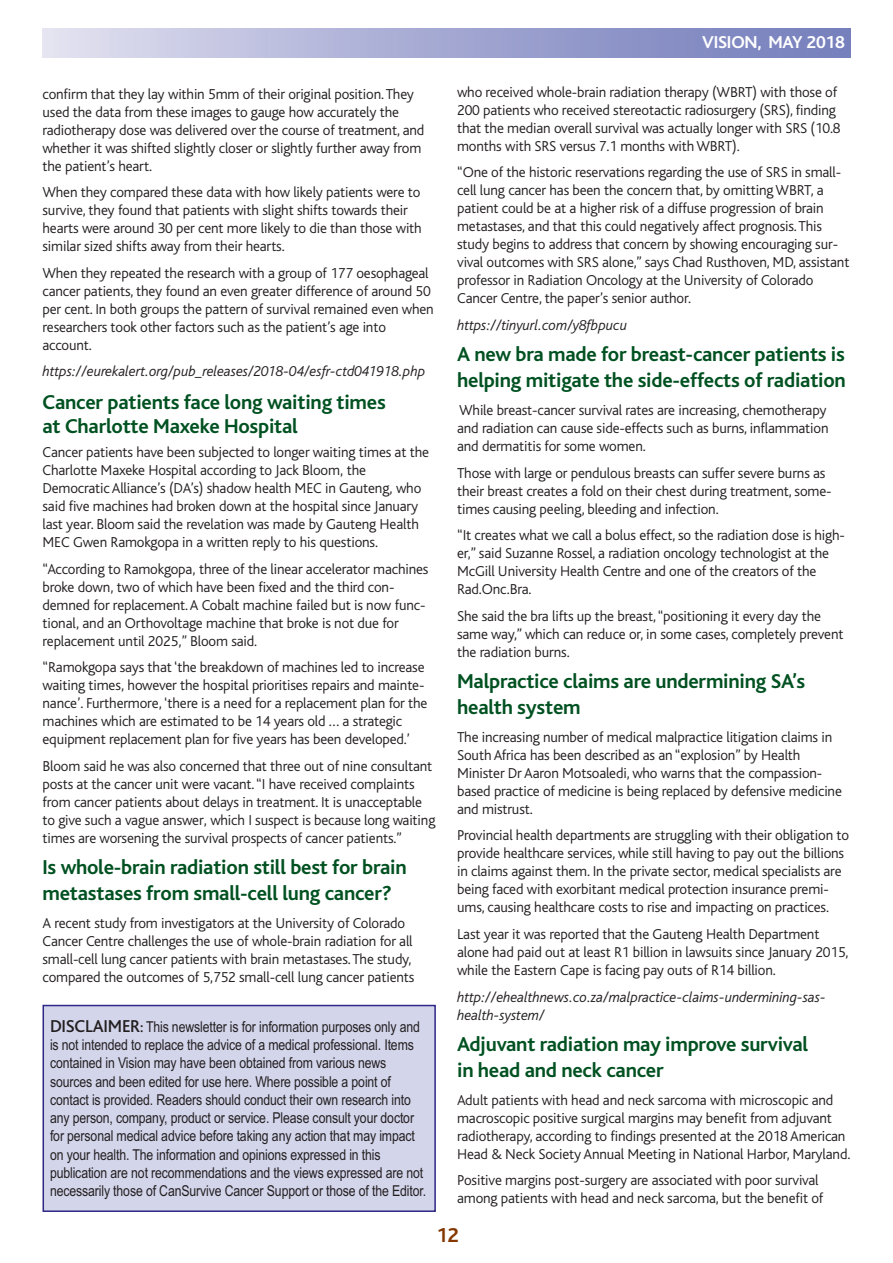
<style>
.page{position:relative;width:893px;height:1263px;background:#fff}
.page>*{position:absolute;margin:0;border:0;box-sizing:border-box;transform-origin:0 0}
.t1{font:700 21px/25.2px "Bliss";letter-spacing:-.01em;color:#005121}
.t2{font:700 21px "Bliss";color:#843800}
.t3{font:700 18px "Bliss";letter-spacing:-.01em;color:#fff}
.t4{font:300 15px/18px "Bliss";letter-spacing:-.01em;color:#231f20}
.t5{font:15px/18.3px "Arial Narrow";letter-spacing:-.01em;color:#231f20}
.t6{font:italic 300 15px/18px "Bliss";letter-spacing:-.01em;color:#231f20}
.s1{font-family:"Bliss";font-weight:500;font-size:18px}
.s2{font-family:"Bliss";font-weight:500}
</style>
<div class="page">
<div style="left:44px;top:1006px;width:390px;height:204px;background:#d3d5eb"></div>
<div style="left:43px;top:1005px;width:393px;height:207px;border:2px solid #2d2883"></div>
<p class="t4" style="left:43px;top:86px;width:383px">confirm that they lay within 5mm of their original position. They used the data from these images to gauge how accurately the radiotherapy dose was delivered over the course of treatment, and whether it was shifted slightly closer or slightly further away from the patient’s heart.</p>
<p class="t4" style="left:43px;top:185px;width:381px">When they compared these data with how likely patients were to survive, they found that patients with slight shifts towards their hearts were around 30 per cent more likely to die than those with similar sized shifts away from their hearts.</p>
<p class="t4" style="left:43px;top:265px;width:393px">When they repeated the research with a group of 177 oesophageal cancer patients, they found an even greater difference of around 50 per cent. In both groups the pattern of survival remained even when researchers took other factors such as the patient’s age into account.</p>
<p class="t6" style="left:43px;top:364px;width:384px">https://eurekalert.org/pub_releases/2018-04/esfr-ctd041918.php</p>
<h1 class="t1" style="left:43px;top:392px;width:345px;line-height:24px">Cancer patients face long waiting times at Charlotte Maxeke Hospital</h1>
<p class="t4" style="left:43px;top:445px;width:388px">Cancer patients have been subjected to longer waiting times at the Charlotte Maxeke Hospital according to Jack Bloom‚ the Democratic Alliance’s (DA’s) shadow health MEC in Gauteng‚ who said five machines had broken down at the hospital since January last year. Bloom said the revelation was made by Gauteng Health MEC Gwen Ramokgopa in a written reply to his questions.</p>
<p class="t4" style="left:43px;top:561px;width:388px">“According to Ramokgopa‚ three of the linear accelerator machines broke down‚ two of which have been fixed and the third con&shy;demned for replacement. A Cobalt machine failed but is now func&shy;tional‚ and an Orthovoltage machine that broke is not due for replacement until 2025‚” Bloom said.</p>
<p class="t4" style="left:43px;top:660px;width:387px">“Ramokgopa says that ‘the breakdown of machines led to increase waiting times‚ however the hospital prioritises repairs and mainte&shy;nance’. Furthermore‚ ‘there is a need for a replacement plan for the machines which are estimated to be 14 years old … a strategic equipment replacement plan for five years has been developed.’</p>
<p class="t4" style="left:43px;top:758px;width:394px">Bloom said he was also concerned that three out of nine consultant posts at the cancer unit were vacant. “I have received complaints from cancer patients about delays in treatment. It is unacceptable to give such a vague answer‚ which I suspect is because long waiting times are worsening the survival prospects of cancer patients.”</p>
<h1 class="t1" style="left:43px;top:857px;width:366px">Is whole-brain radiation still best for brain metastases from small-cell lung cancer?</h1>
<p class="t4" style="left:43px;top:915px;width:373px">A recent study from investigators at the University of Colorado Cancer Centre challenges the use of whole-brain radiation for all small-cell lung cancer patients with brain metastases. The study, compared the outcomes of 5,752 small-cell lung cancer patients</p>
<p class="t5" style="left:50px;top:1019px;width:378px"><span class="s1">DISCLAIMER</span><span class="s2">:</span> This newsletter is for information purposes only and is not intended to replace the advice of a medical professional. Items contained in Vision may have been obtained from various news sources and been edited for use here. Where possible a point of contact is provided. Readers should conduct their own research into any person, company, product or service. Please consult your doctor for personal medical advice before taking any action that may impact on your health. The information and opinions expressed in this publication are not recommendations and the views expressed are not necessarily those of CanSurvive Cancer Support or those of the Editor.</p>
<p class="t3" style="left:702px;top:36px;width:144px">VISION, MAY 2018</p>
<p class="t4" style="left:457px;top:84px;width:385px">who received whole-brain radiation therapy (WBRT) with those of 200 patients who received stereotactic radiosurgery (SRS), finding that the median overall survival was actually longer with SRS (10.8 months with SRS versus 7.1 months with WBRT).</p>
<p class="t4" style="left:457px;top:165px;width:394px">“One of the historic reservations regarding the use of SRS in small&shy;cell lung cancer has been the concern that, by omitting WBRT, a patient could be at a higher risk of a diffuse progression of brain metastases, and that this could negatively affect prognosis. This study begins to address that concern by showing encouraging sur&shy;vival outcomes with SRS alone,” says Chad Rusthoven, MD, assistant professor in Radiation Oncology at the University of Colorado Cancer Centre, the paper’s senior author.</p>
<p class="t6" style="left:457px;top:317px;width:172px">https://tinyurl.com/y8fbpucu</p>
<h1 class="t1" style="left:457px;top:344px;width:390px">A new bra made for breast-cancer patients is helping mitigate the side-effects of radiation</h1>
<p class="t4" style="left:457px;top:402px;width:373px">While breast-cancer survival rates are increasing, chemotherapy and radiation can cause side-effects such as burns, inflammation and dermatitis for some women.</p>
<p class="t4" style="left:457px;top:465px;width:376px">Those with large or pendulous breasts can suffer severe burns as their breast creates a fold on their chest during treatment, some&shy;times causing peeling, bleeding and infection.</p>
<p class="t4" style="left:457px;top:527px;width:389px">“It creates what we call a bolus effect, so the radiation dose is high&shy;er,” said Suzanne Rossel, a radiation oncology technologist at the McGill University Health Centre and one of the creators of the Rad.Onc.Bra.</p>
<p class="t4" style="left:457px;top:608px;width:388px">She said the bra lifts up the breast, “positioning it every day the same way,” which can reduce or, in some cases, completely prevent the radiation burns.</p>
<h1 class="t1" style="left:457px;top:671px;width:350px">Malpractice claims are undermining SA’s health system</h1>
<p class="t4" style="left:457px;top:729px;width:386px">The increasing number of medical malpractice litigation claims in South Africa has been described as an “explosion” by Health Minister Dr Aaron Motsoaledi, who warns that the compassion&shy;based practice of medicine is being replaced by defensive medicine and mistrust.</p>
<p class="t4" style="left:457px;top:828px;width:394px">Provincial health departments are struggling with their obligation to provide healthcare services, while still having to pay out the billions in claims against them. In the private sector, medical specialists are being faced with exorbitant medical protection insurance premi&shy;ums, causing healthcare costs to rise and impacting on practices.</p>
<p class="t4" style="left:457px;top:926px;width:393px">Last year it was reported that the Gauteng Health Department alone had paid out at least R1 billion in lawsuits since January 2015, while the Eastern Cape is facing pay outs of R14 billion.</p>
<p class="t6" style="left:457px;top:989px;width:370px">http://ehealthnews.co.za/malpractice-claims-undermining-sas&shy;health-system/</p>
<h1 class="t1" style="left:457px;top:1034px;width:353px">Adjuvant radiation may improve survival in head and neck cancer</h1>
<p class="t4" style="left:457px;top:1092px;width:395px">Adult patients with head and neck sarcoma with microscopic and macroscopic positive surgical margins may benefit from adjuvant radiotherapy, according to findings presented at the 2018 American Head &amp; Neck Society Annual Meeting in National Harbor, Maryland.</p>
<p class="t4" style="left:457px;top:1173px;width:368px">Positive margins post-surgery are associated with poor survival among patients with head and neck sarcoma, but the benefit of</p>
<h1 class="t2" style="left:436px;top:1227px;width:24px">12</h1>
</div>
